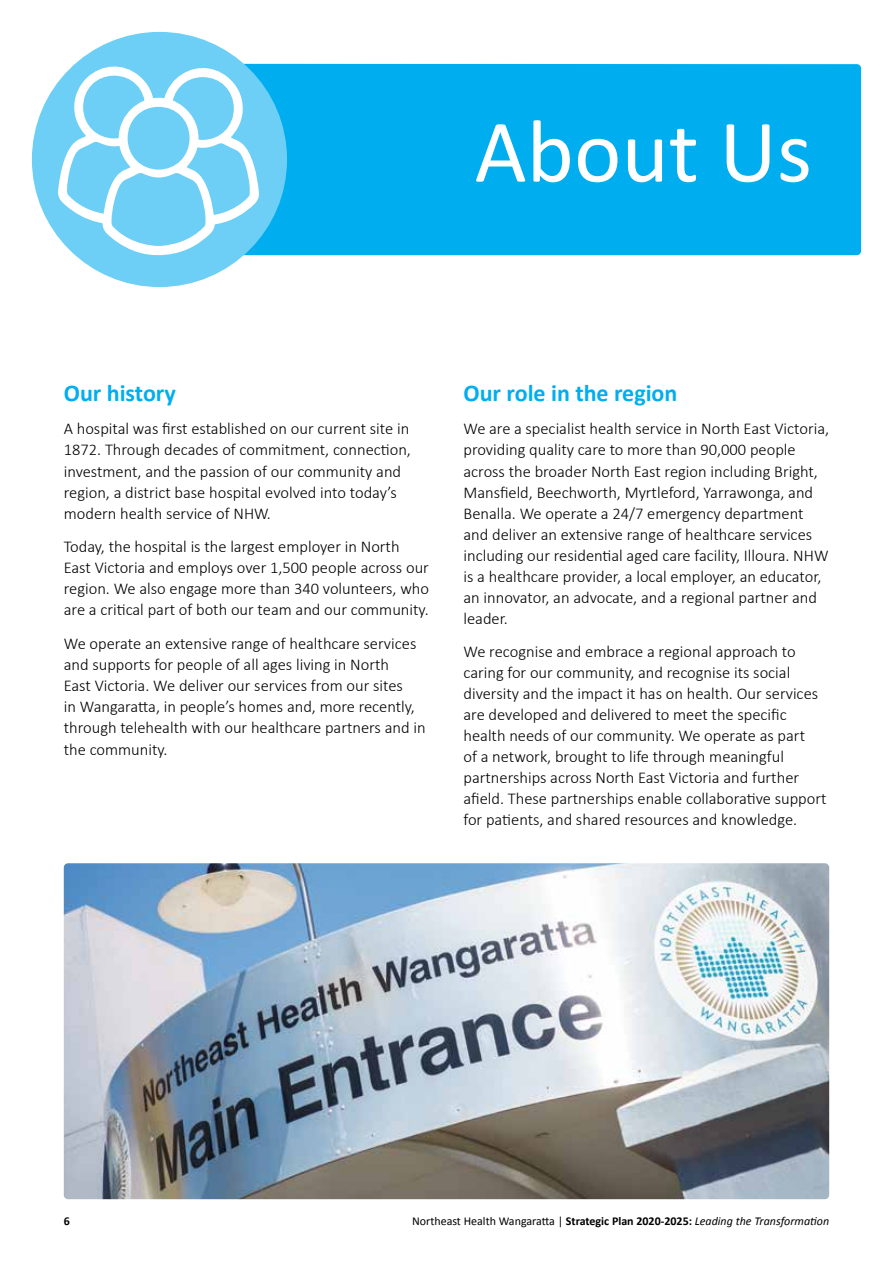
<style>
.page{position:relative;width:893px;height:1263px;background:#fff}
.page>*{position:absolute;margin:0;border:0;box-sizing:border-box;transform-origin:0 0}
.t1{font:90px "Calibri";color:#fff}
.t2{font:700 24px "Calibri";color:#00aeef}
.t3{font:300 16.5px/21px "Calibri";color:#000}
.t4{font:12px "Calibri";color:#000}
.t5{font:700 12px "Calibri";color:#000}
.s1{font-weight:700}
.s2{font-style:italic}
</style>
<div class="page">
<div style="left:145px;top:64px;width:716px;height:191px;background:#00aeef;border-radius:4px"></div>
<div style="left:32px;top:32px;width:255px;height:255px;background:#6dcff6;border-radius:50%"></div>
<svg style="left:56px;top:61px;width:205px;height:199px"></svg>
<div style="left:127px;top:107px;width:63px;height:63px;background:#6dcff6;border-radius:50%"></div>
<img style="left:64px;top:863px;width:765px;height:336px">
<h1 class="t1" style="left:475px;top:95px;width:339px">About Us</h1>
<h2 class="t2" style="left:64px;top:377px;width:114px">Our history</h2>
<p class="t3" style="left:64px;top:418px;width:349px">A hospital was first established on our current site in 1872. Through decades of commitment, connection, investment, and the passion of our community and region, a district base hospital evolved into today’s modern health service of NHW.</p>
<p class="t3" style="left:64px;top:535px;width:367px">Today, the hospital is the largest employer in North East Victoria and employs over 1,500 people across our region. We also engage more than 340 volunteers, who are a critical part of both our team and our community.</p>
<p class="t3" style="left:64px;top:632px;width:363px">We operate an extensive range of healthcare services and supports for people of all ages living in North<br>East Victoria. We deliver our services from our sites<br>in Wangaratta, in people’s homes and, more recently, through telehealth with our healthcare partners and in the community.</p>
<h2 class="t2" style="left:463px;top:377px;width:215px">Our role in the region</h2>
<p class="t3" style="left:463px;top:418px;width:367px">We are a specialist health service in North East Victoria, providing quality care to more than 90,000 people across the broader North East region including Bright, Mansfield, Beechworth, Myrtleford, Yarrawonga, and Benalla. We operate a 24/7 emergency department and deliver an extensive range of healthcare services including our residential aged care facility, Illoura. NHW is a healthcare provider, a local employer, an educator, an innovator, an advocate, and a regional partner and leader.</p>
<p class="t3" style="left:463px;top:640px;width:365px">We recognise and embrace a regional approach to caring for our community, and recognise its social diversity and the impact it has on health. Our services are developed and delivered to meet the specific health needs of our community. We operate as part<br>of a network, brought to life through meaningful partnerships across North East Victoria and further afield. These partnerships enable collaborative support for patients, and shared resources and knowledge.</p>
<p class="t5" style="left:64px;top:1213px;width:8px">6</p>
<p class="t4" style="left:412px;top:1213px;width:419px">Northeast Health Wangaratta | <span class="s1">Strategic Plan 2020-2025:</span> <span class="s2">Leading the Transformation</span></p>
</div>
